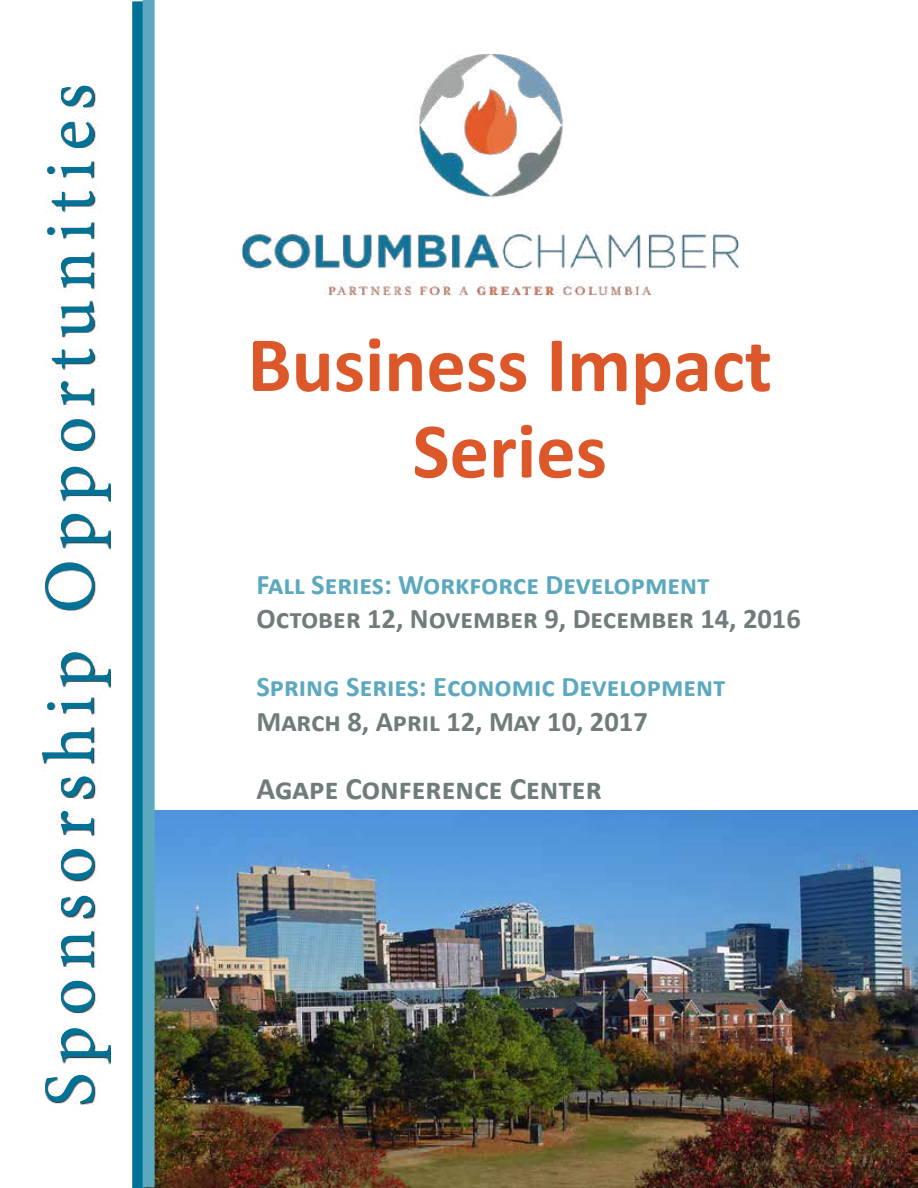
<style>
.page{position:relative;width:918px;height:1188px;background:#fff}
.page>*{position:absolute;margin:0;border:0;box-sizing:border-box;transform-origin:0 0}
.t1{font:700 79.2px/86.4px "Calibri";color:#dc582a;text-align:center}
.t2{font:72px "Minion Pro";letter-spacing:.14em;color:#007297}
.t3{font:700 31.35px "Calibri";color:#707c7c}
.t4{font:700 28.5px "Calibri";color:#5ca9bf}
.t5{font:700 28.5px "Calibri";color:#707c7c}
</style>
<div class="page">
<img style="left:155px;top:810px;width:763px;height:377px">
<div style="left:42px;top:87px;width:69px;height:1018px;background:#000;opacity:.75"></div>
<img style="left:242px;top:54px;width:497px;height:242px">
<div style="left:132px;top:1px;width:12px;height:1187px;background:#007297"></div>
<div style="left:143px;top:0;width:12px;height:1187px;background:#5ca9bf"></div>
<h2 class="t2" style="left:22px;top:1106px;width:1024px;rotate:-90deg">Sponsorship Opportunities</h2>
<h1 class="t1" style="left:248px;top:318px;width:526px">Business Impact<br>Series</h1>
<p class="t4" style="left:256px;top:567px;width:455px">Fall Series: Workforce Development</p>
<p class="t5" style="left:256px;top:601px;width:546px">October 12, November 9, December 14, 2016</p>
<p class="t4" style="left:256px;top:669px;width:471px">Spring Series: Economic Development</p>
<p class="t5" style="left:256px;top:703px;width:393px">March 8, April 12, May 10, 2017</p>
<p class="t3" style="left:256px;top:769px;width:347px">Agape Conference Center</p>
</div>
